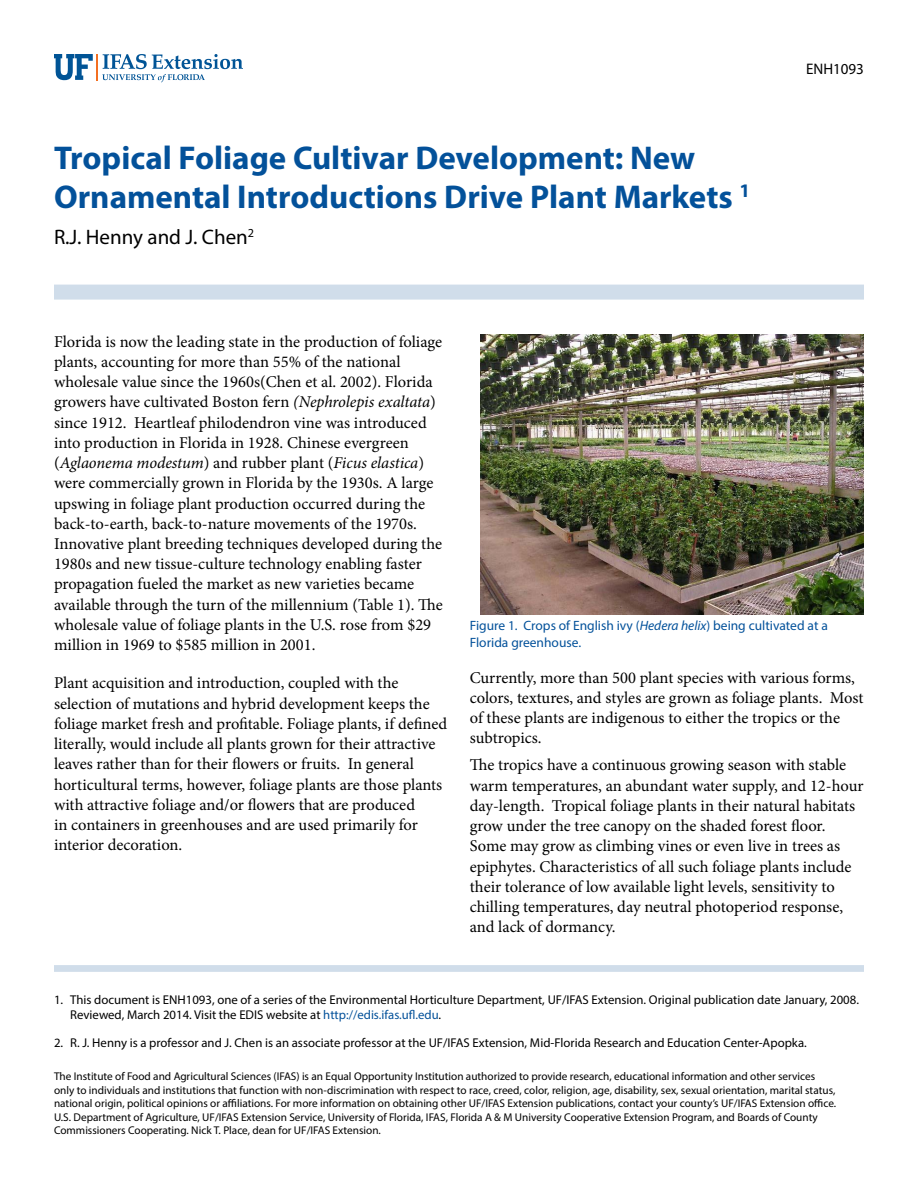
<style>
.page{position:relative;width:918px;height:1188px;background:#fff}
.page>*{position:absolute;margin:0;border:0;box-sizing:border-box;transform-origin:0 0}
.t1{font:700 33px/39.6px "Myriad Pro";color:#03519a}
.t2{font:21px "Myriad Pro";color:#000}
.t3{font:16.5px/20.2px "Minion Pro";color:#000}
.t4{font:15.3px "Myriad Pro";color:#000}
.t5{font:13.5px/16.5px "Myriad Pro";color:#03519a}
.t6{font:12.75px/15.3px "Myriad Pro";color:#000}
.t7{font:11.25px/13.5px "Myriad Pro";color:#000}
.s1{font-style:italic}
.s2{color:#03519a}
</style>
<div class="page">
<svg style="left:54px;top:54px;width:189px;height:28px"></svg>
<div style="left:54px;top:285px;width:810px;height:15px;background:#d0ddea"></div>
<div style="left:54px;top:965px;width:810px;height:7px;background:#d0ddea"></div>
<img style="left:481px;top:335px;width:383px;height:280px">
<h1 class="t1" style="left:54px;top:137px;width:698px">Tropical Foliage Cultivar Development: New<br>Ornamental Introductions Drive Plant Markets <sup>1</sup></h1>
<p class="t2" style="left:54px;top:224px;width:202px">R.J. Henny and J. Chen<sup>2</sup></p>
<p class="t4" style="left:806px;top:60px;width:59px">ENH1093</p>
<p class="t3" style="left:54px;top:331px;width:390px">Florida is now the leading state in the production of foliage plants, accounting for more than 55% of the national wholesale value since the 1960s(Chen et al. 2002). Florida growers have cultivated Boston fern <span class="s1">(Nephrolepis exaltata</span>) since 1912. Heartleaf philodendron vine was introduced into production in Florida in 1928. Chinese evergreen (<span class="s1">Aglaonema modestum</span>) and rubber plant (<span class="s1">Ficus elastica</span>) were commercially grown in Florida by the 1930s. A large upswing in foliage plant production occurred during the back-to-earth, back-to-nature movements of the 1970s.<br>Innovative plant breeding techniques developed during the 1980s and new tissue-culture technology enabling faster propagation fueled the market as new varieties became available through the turn of the millennium (Table 1). The wholesale value of foliage plants in the U.S. rose from $29 million in 1969 to $585 million in 2001.</p>
<p class="t3" style="left:54px;top:673px;width:395px">Plant acquisition and introduction, coupled with the selection of mutations and hybrid development keeps the foliage market fresh and profitable. Foliage plants, if defined literally, would include all plants grown for their attractive leaves rather than for their flowers or fruits. In general horticultural terms, however, foliage plants are those plants with attractive foliage and/or flowers that are produced<br>in containers in greenhouses and are used primarily for interior decoration.</p>
<p class="t3" style="left:470px;top:667px;width:395px">Currently, more than 500 plant species with various forms, colors, textures, and styles are grown as foliage plants. Most of these plants are indigenous to either the tropics or the subtropics.</p>
<p class="t5" style="left:470px;top:617px;width:360px">Figure 1. Crops of English ivy (<span class="s1">Hedera helix</span>) being cultivated at a<br>Florida greenhouse.</p>
<p class="t3" style="left:470px;top:755px;width:395px">The tropics have a continuous growing season with stable warm temperatures, an abundant water supply, and 12-hour day-length. Tropical foliage plants in their natural habitats grow under the tree canopy on the shaded forest floor.<br>Some may grow as climbing vines or even live in trees as epiphytes. Characteristics of all such foliage plants include their tolerance of low available light levels, sensitivity to chilling temperatures, day neutral photoperiod response, and lack of dormancy.</p>
<p class="t6" style="left:70px;top:992px;width:790px;text-indent:-16px">1. This document is ENH1093, one of a series of the Environmental Horticulture Department, UF/IFAS Extension. Original publication date January, 2008.<br>Reviewed, March 2014. Visit the EDIS website at <span class="s2">http://edis.ifas.ufl.edu</span>.</p>
<p class="t6" style="left:54px;top:1035px;width:754px">2. R. J. Henny is a professor and J. Chen is an associate professor at the UF/IFAS Extension, Mid-Florida Research and Education Center-Apopka.</p>
<p class="t7" style="left:54px;top:1069px;width:784px">The Institute of Food and Agricultural Sciences (IFAS) is an Equal Opportunity Institution authorized to provide research, educational information and other services only to individuals and institutions that function with non-discrimination with respect to race, creed, color, religion, age, disability, sex, sexual orientation, marital status, national origin, political opinions or affiliations. For more information on obtaining other UF/IFAS Extension publications, contact your county’s UF/IFAS Extension office.<br>U.S. Department of Agriculture, UF/IFAS Extension Service, University of Florida, IFAS, Florida A &amp; M University Cooperative Extension Program, and Boards of County Commissioners Cooperating. Nick T. Place, dean for UF/IFAS Extension.</p>
</div>
